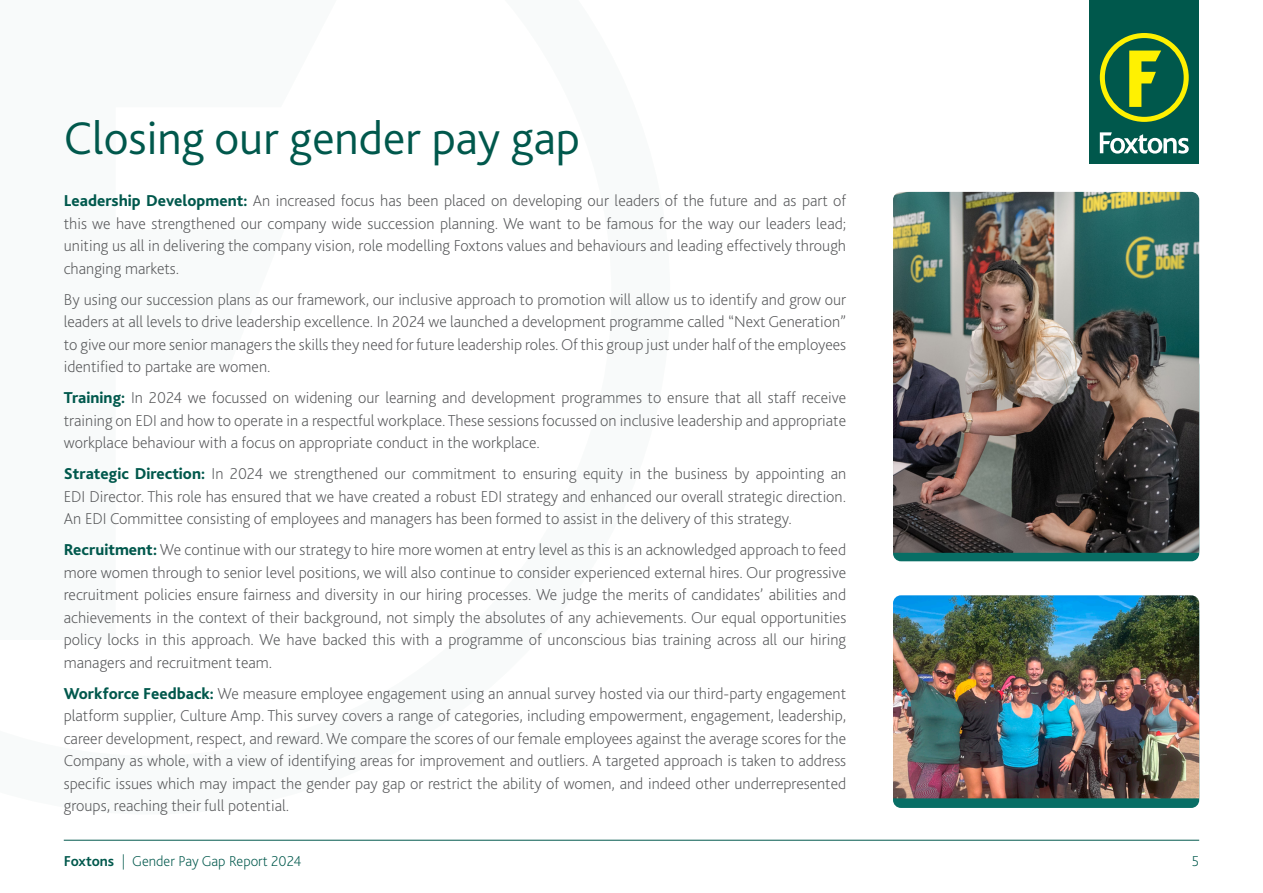
<style>
.page{position:relative;width:1263px;height:893px;background:#fff}
.page>*{position:absolute;margin:0;border:0;box-sizing:border-box;transform-origin:0 0}
.t1{font:300 48px "Bliss 2";color:#00584c}
.t2{font:200 16.5px/22.5px "Bliss 2";color:#57585a;text-align:justify}
.t3{font:200 15px "Bliss 2";color:#00584c}
.s1{font-weight:800;color:#00584c}
.s2{font-weight:700}
</style>
<div class="page">
<hr style="left:64px;top:840px;width:1135px;height:1px;background:#00584c">
<div style="left:1089px;top:0;width:110px;height:164px;background:#00584c"></div>
<svg style="left:1100px;top:132px;width:89px;height:22px"></svg>
<svg style="left:1100px;top:33px;width:89px;height:89px"></svg>
<div style="left:893px;top:357px;width:306px;height:204px;background:#086e65;border-radius:8px"></div>
<div style="left:893px;top:604px;width:306px;height:204px;background:#086e65;border-radius:8px"></div>
<img style="left:893px;top:192px;width:306px;height:361px">
<img style="left:893px;top:595px;width:306px;height:203px">
<h1 class="t1" style="left:64px;top:108px;width:518px">Closing our gender pay gap</h1>
<p class="t2" style="left:64px;top:189px;width:784px"><span class="s1">Leadership Development:</span> An increased focus has been placed on developing our leaders of the future and as part of this we have strengthened our company wide succession planning. We want to be famous for the way our leaders lead; uniting us all in delivering the company vision, role modelling Foxtons values and behaviours and leading effectively through changing markets.</p>
<p class="t2" style="left:64px;top:288px;width:784px">By using our succession plans as our framework, our inclusive approach to promotion will allow us to identify and grow our leaders at all levels to drive leadership excellence. In 2024 we launched a development programme called “Next Generation” to give our more senior managers the skills they need for future leadership roles. Of this group just under half of the employees identified to partake are women.</p>
<p class="t2" style="left:64px;top:386px;width:784px"><span class="s1">Training:</span> In 2024 we focussed on widening our learning and development programmes to ensure that all staff receive training on EDI and how to operate in a respectful workplace. These sessions focussed on inclusive leadership and appropriate workplace behaviour with a focus on appropriate conduct in the workplace.</p>
<p class="t2" style="left:64px;top:462px;width:784px"><span class="s1">Strategic Direction:</span> In 2024 we strengthened our commitment to ensuring equity in the business by appointing an EDI Director. This role has ensured that we have created a robust EDI strategy and enhanced our overall strategic direction.<br>An EDI Committee consisting of employees and managers has been formed to assist in the delivery of this strategy.</p>
<p class="t2" style="left:64px;top:538px;width:784px"><span class="s1">Recruitment:</span> We continue with our strategy to hire more women at entry level as this is an acknowledged approach to feed more women through to senior level positions, we will also continue to consider experienced external hires. Our progressive recruitment policies ensure fairness and diversity in our hiring processes. We judge the merits of candidates’ abilities and achievements in the context of their background, not simply the absolutes of any achievements. Our equal opportunities policy locks in this approach. We have backed this with a programme of unconscious bias training across all our hiring managers and recruitment team.</p>
<p class="t2" style="left:64px;top:682px;width:784px"><span class="s1">Workforce Feedback:</span> We measure employee engagement using an annual survey hosted via our third-party engagement platform supplier, Culture Amp. This survey covers a range of categories, including empowerment, engagement, leadership, career development, respect, and reward. We compare the scores of our female employees against the average scores for the Company as whole, with a view of identifying areas for improvement and outliers. A targeted approach is taken to address specific issues which may impact the gender pay gap or restrict the ability of women, and indeed other underrepresented groups, reaching their full potential.</p>
<p class="t3" style="left:64px;top:852px;width:239px"><span class="s2">Foxtons</span> | Gender Pay Gap Report 2024</p>
<p class="t3" style="left:1192px;top:852px;width:9px">5</p>
</div>
